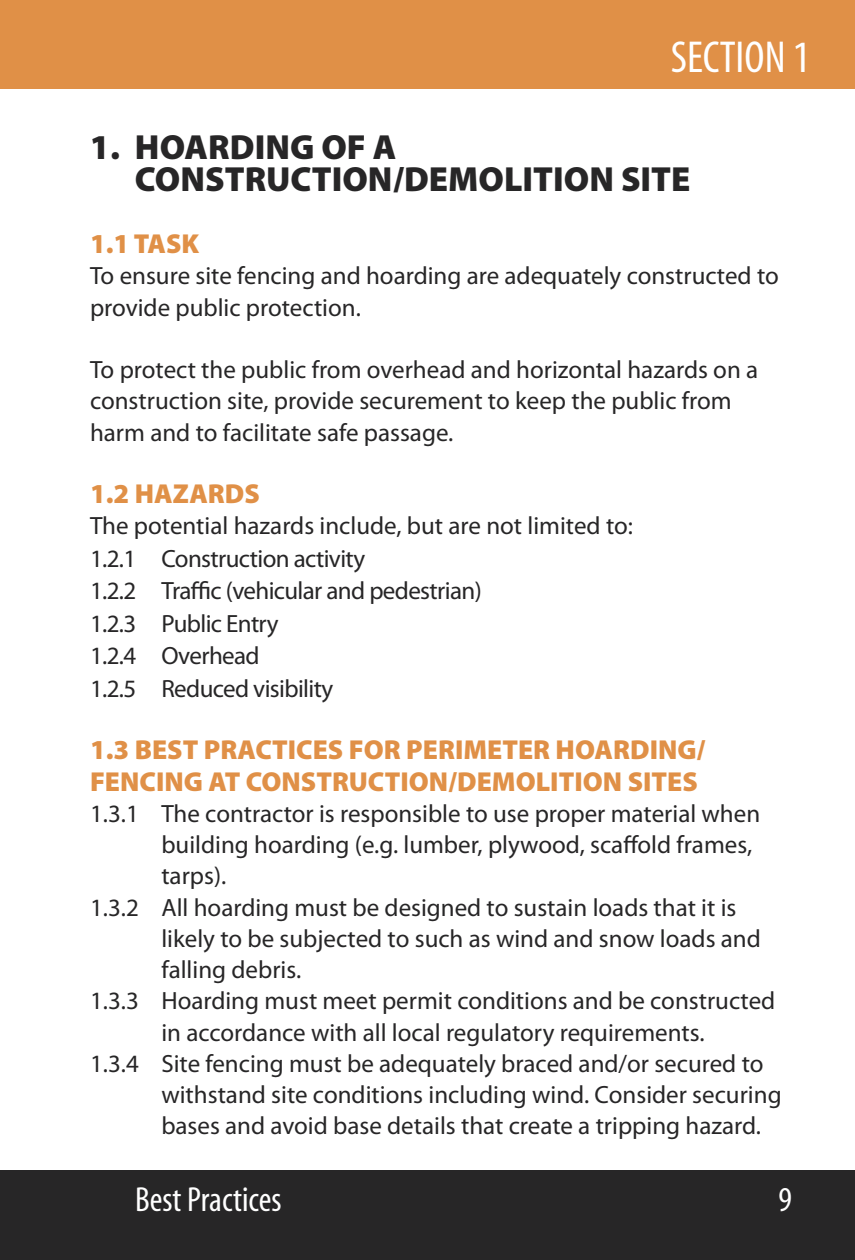
<style>
.page{position:relative;width:855px;height:1260px;background:#fff}
.page>*{position:absolute;margin:0;border:0;box-sizing:border-box;transform-origin:0 0}
.t1{font:condensed 45px "Myriad";color:#fff}
.t2{font:900 35px/31.2px "Myriad Pro";color:#272627}
.t3{font:condensed 35px "Myriad";color:#fff}
.t4{font:900 27.5px/31.2px "Myriad Pro";color:#e09047}
.t5{font:25px/31.2px "Myriad Pro";color:#272627}
.t6{font:25px/32.5px "Myriad Pro";letter-spacing:-.025em;color:#272627}
</style>
<div class="page">
<div style="left:0;top:0;width:855px;height:89px;background:#e09047"></div>
<div style="left:0;top:1170px;width:855px;height:90px;background:#272627"></div>
<h1 class="t1" style="left:671px;top:41px;width:141px">SECTION 1</h1>
<h2 class="t2" style="left:135px;top:135px;width:557px;text-indent:-45px">1. HOARDING OF A<br>CONSTRUCTION/DEMOLITION SITE</h2>
<p class="t4" style="left:90px;top:230px;width:111px">1.1 TASK</p>
<p class="t5" style="left:90px;top:262px;width:690px">To ensure site fencing and hoarding are adequately constructed to provide public protection.</p>
<p class="t5" style="left:90px;top:356px;width:670px">To protect the public from overhead and horizontal hazards on a construction site, provide securement to keep the public from harm and to facilitate safe passage.</p>
<p class="t4" style="left:90px;top:480px;width:171px">1.2 HAZARDS</p>
<p class="t6" style="left:90px;top:512px;width:545px">The potential hazards include, but are not limited to:<br>1.2.1 Construction activity<br>1.2.2 Traffic (vehicular and pedestrian)<br>1.2.3 Public Entry<br>1.2.4 Overhead<br>1.2.5 Reduced visibility</p>
<p class="t4" style="left:90px;top:737px;width:617px">1.3 BEST PRACTICES FOR PERIMETER HOARDING/<br>FENCING AT CONSTRUCTION/DEMOLITION SITES</p>
<p class="t5" style="left:90px;top:800px;width:672px">1.3.1 The contractor is responsible to use proper material when</p>
<p class="t5" style="left:161px;top:831px;width:592px">building hoarding (e.g. lumber, plywood, scaffold frames,</p>
<p class="t5" style="left:161px;top:862px;width:66px">tarps).</p>
<p class="t5" style="left:90px;top:894px;width:648px">1.3.2 All hoarding must be designed to sustain loads that it is</p>
<p class="t5" style="left:161px;top:925px;width:601px">likely to be subjected to such as wind and snow loads and</p>
<p class="t5" style="left:161px;top:956px;width:141px">falling debris.</p>
<p class="t5" style="left:90px;top:987px;width:687px">1.3.3 Hoarding must meet permit conditions and be constructed</p>
<p class="t5" style="left:161px;top:1019px;width:545px">in accordance with all local regulatory requirements.</p>
<p class="t5" style="left:90px;top:1050px;width:675px">1.3.4 Site fencing must be adequately braced and/or secured to</p>
<p class="t5" style="left:161px;top:1081px;width:622px">withstand site conditions including wind. Consider securing</p>
<p class="t5" style="left:161px;top:1112px;width:601px">bases and avoid base details that create a tripping hazard.</p>
<h2 class="t3" style="left:135px;top:1188px;width:148px">Best Practices</h2>
<h2 class="t3" style="left:779px;top:1188px;width:15px">9</h2>
</div>
